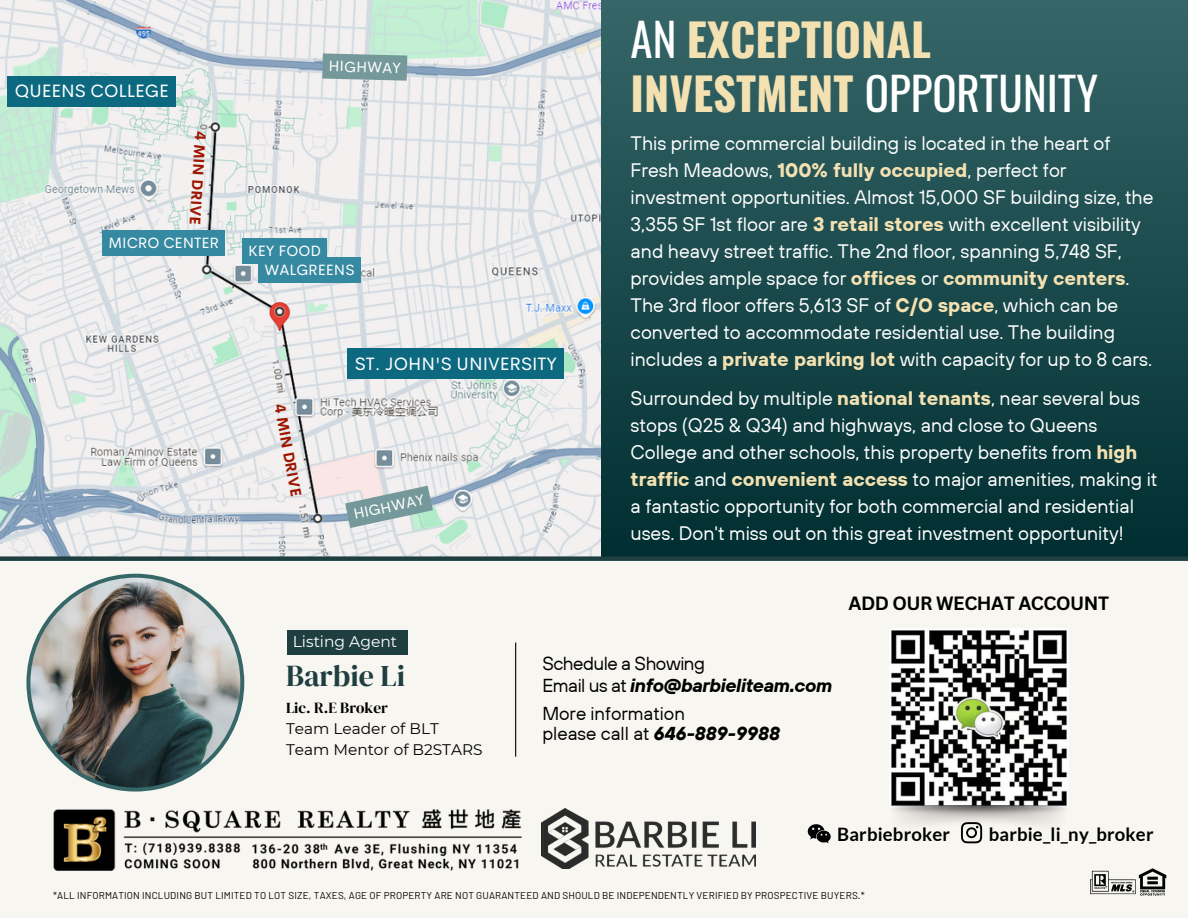
<style>
.page{position:relative;width:1188px;height:918px;background:#f8f6f1}
.page>*{position:absolute;margin:0;border:0;box-sizing:border-box;transform-origin:0 0}
.t1{font:700 45px/54px "Oswald";color:#f4e1b2}
.t2{font:30.15px "DM Serif Display";color:#1f3e40}
.t3{font:19.5px/27px "TT Hoves";color:#fff}
.t4{font:18.75px/22.5px "TT Hoves";letter-spacing:-.025em;color:#000}
.t5{font:18.75px/20.4px "TT Hoves";color:#000}
.t6{font:700 18.75px "Canva Sans";letter-spacing:-.025em;color:#000}
.t7{font:700 18.45px "Lato";letter-spacing:.01em;color:#000}
.t8{font:18px "Cerebri Sans";color:#fff}
.t9{font:15.45px "Montserrat";color:#fff}
.t10{font:15.3px "Montserrat";color:#000}
.t11{font:15.3px "DM Serif Display";color:#000}
.t12{font:15px "Cerebri Sans";color:#fff}
.t13{font:700 15px "Cerebri Sans";color:#9e1600}
.t14{font:9.9px "Barlow";letter-spacing:.015em;color:#000}
.s1{font-weight:400;color:#fff}
.s2{font-weight:700;color:#f4e1b2}
.s3{font-weight:700;font-style:italic}
</style>
<div class="page">
<hr style="left:515px;top:643px;width:1px;height:114px;background:#000">
<img style="left:26px;top:574px;width:218px;height:218px">
<img style="left:53px;top:809px;width:469px;height:62px">
<img style="left:542px;top:809px;width:213px;height:59px">
<svg style="left:961px;top:835px;width:21px;height:8px"></svg>
<svg style="left:807px;top:824px;width:24px;height:19px"></svg>
<img style="left:890px;top:629px;width:178px;height:177px">
<img style="left:893px;top:806px;width:172px;height:29px">
<img style="left:1090px;top:869px;width:77px;height:27px">
<img style="left:0;top:0;width:601px;height:556px">
<div style="left:601px;top:0;width:587px;height:559px;background:linear-gradient(to bottom,#366668,#002e30)"></div>
<div style="left:0;top:556px;width:1188px;height:5px;background:#1f3e40"></div>
<div style="left:287px;top:630px;width:121px;height:25px;background:#1f3e40"></div>
<div style="left:8px;top:76px;width:168px;height:31px;background:#0c6980"></div>
<svg style="left:345px;top:486px;width:88px;height:42px"></svg>
<svg style="left:322px;top:53px;width:85px;height:28px;background:#80a1a2"></svg>
<div style="left:242px;top:239px;width:85px;height:25px;background:#3589a1"></div>
<div style="left:102px;top:230px;width:123px;height:25px;background:#3589a1"></div>
<div style="left:258px;top:257px;width:103px;height:25px;background:#3589a1"></div>
<div style="left:347px;top:348px;width:217px;height:31px;background:#0c6980"></div>
<h6 class="t8" style="left:15px;top:79px;width:155px">QUEENS COLLEGE</h6>
<p class="t13" style="left:210px;top:132px;width:95px;rotate:93deg">4MNI DRVI E</p>
<p class="t12" style="left:108px;top:233px;width:112px">MICRO CENTER</p>
<p class="t12" style="left:329px;top:56px;width:74px;rotate:1deg">HIGHWAY</p>
<p class="t12" style="left:248px;top:241px;width:74px">KEY FOOD</p>
<p class="t12" style="left:264px;top:260px;width:92px">WALGREENS</p>
<p class="t13" style="left:290px;top:403px;width:95px;rotate:80deg">4 MIN DRIVE</p>
<p class="t8" style="left:355px;top:352px;width:204px">ST. JOHN'S UNIVERSITY</p>
<h6 class="t12" style="left:352px;top:505px;width:74px;rotate:-12deg">HIGHWAY</h6>
<h6 class="t9" style="left:293px;top:632px;width:106px">Listing Agent</h6>
<h5 class="t1" style="left:631px;top:10px;width:469px"><span class="s1">AN</span> EXCEPTIONAL<br>INVESTMENT <span class="s1">OPPORTUNITY</span></h5>
<p class="t3" style="left:631px;top:129px;width:524px">This prime commercial building is located in the heart of Fresh Meadows, <span class="s2">100% fully occupied</span>, perfect for investment opportunities. Almost 15,000 SF building size, the 3,355 SF 1st floor are <span class="s2">3 retail stores</span> with excellent visibility and heavy street traffic. The 2nd floor, spanning 5,748 SF, provides ample space for <span class="s2">offices</span> or <span class="s2">community centers</span>.<br>The 3rd floor offers 5,613 SF of <span class="s2">C/O space</span>, which can be converted to accommodate residential use. The building includes a <span class="s2">private parking lot</span> with capacity for up to 8 cars.</p>
<h5 class="t3" style="left:631px;top:384px;width:528px">Surrounded by multiple <span class="s2">national tenants</span>, near several bus stops (Q25 &amp; Q34) and highways, and close to Queens College and other schools, this property benefits from <span class="s2">high traffic</span> and <span class="s2">convenient access</span> to major amenities, making it a fantastic opportunity for both commercial and residential uses. Don't miss out on this great investment opportunity!</h5>
<p class="t6" style="left:848px;top:590px;width:262px">ADD OUR WECHAT ACCOUNT</p>
<p class="t2" style="left:286px;top:654px;width:121px">Barbie Li</p>
<p class="t11" style="left:286px;top:697px;width:103px">Lic. R.E Broker</p>
<h3 class="t10" style="left:286px;top:719px;width:154px">Team Leader of BLT</h3>
<p class="t10" style="left:286px;top:740px;width:198px">Team Mentor of B2STARS</p>
<p class="t4" style="left:542px;top:652px;width:291px">Schedule a Showing<br>Email us at <span class="s3">info@barbieliteam.com</span></p>
<p class="t5" style="left:542px;top:703px;width:239px">More information<br>please call at <span class="s3">646-889-9988</span></p>
<h4 class="t7" style="left:837px;top:822px;width:114px">Barbiebroker</h4>
<p class="t7" style="left:989px;top:822px;width:166px">barbie_li_ny_broker</p>
<p class="t14" style="left:53px;top:889px;width:813px">*ALL INFORMATION INCLUDING BUT LIMITED TO LOT SIZE, TAXES, AGE OF PROPERTY ARE NOT GUARANTEED AND SHOULD BE INDEPENDENTLY VERIFIED BY PROSPECTIVE BUYERS.*</p>
</div>
